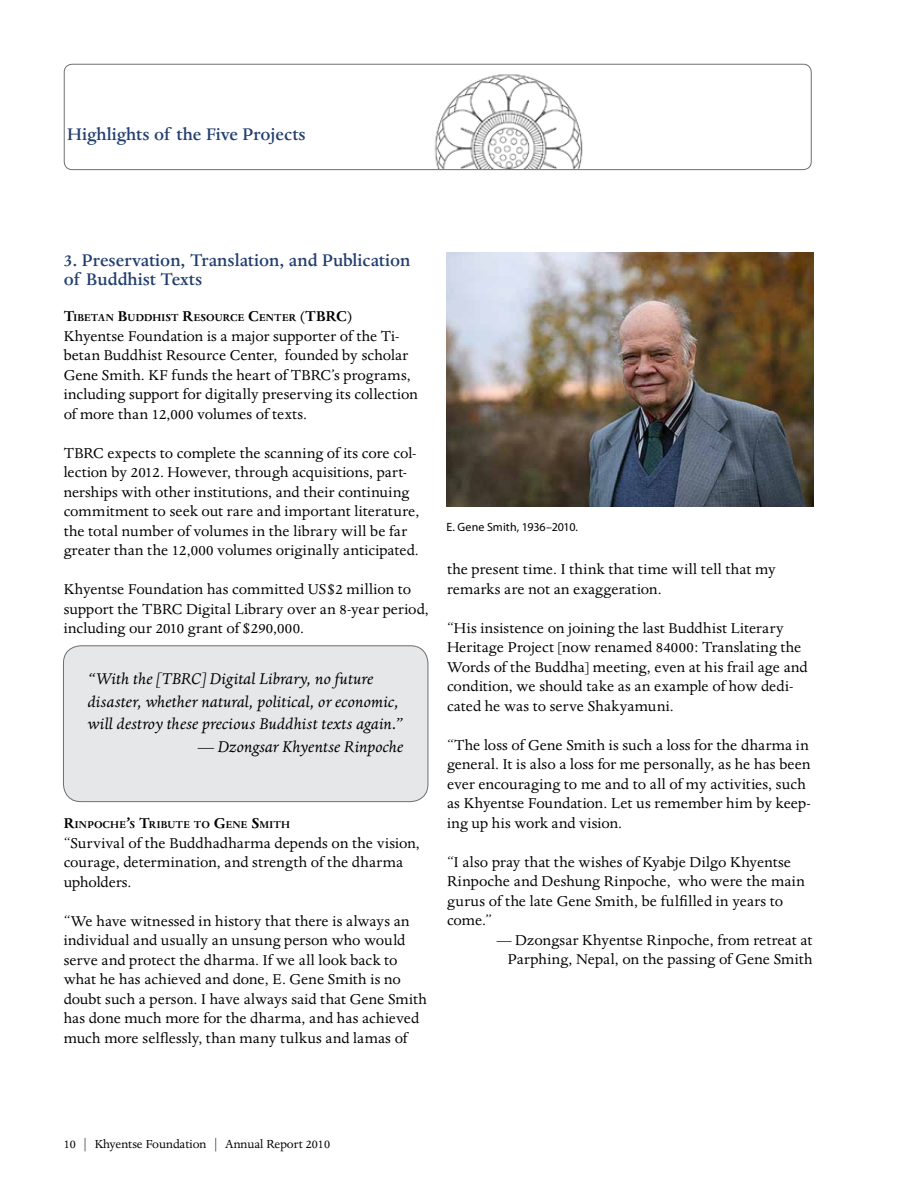
<style>
.page{position:relative;width:918px;height:1188px;background:#fff}
.page>*{position:absolute;margin:0;border:0;box-sizing:border-box;transform-origin:0 0}
.t1{font:500 19.5px/19.5px "Dante";color:#223e6f}
.t2{font:italic 18px/22.5px "Dante";letter-spacing:.005em;color:#000}
.t3{font:16.5px/19.5px "Dante";letter-spacing:.005em;color:#000}
.t4{font:13.5px "Dante";color:#000}
.t5{font:12px "Myriad Pro";color:#000}
.t6{font:700 11.55px "Dante";letter-spacing:.02em;color:#000}
.s1{font-size:16.5px}
</style>
<div class="page">
<div style="left:64px;top:64px;width:748px;height:106px;border:1px solid #6d6e71;border-radius:8px"></div>
<img style="left:401px;top:74px;width:216px;height:95px">
<img style="left:446px;top:252px;width:368px;height:255px">
<div style="left:63px;top:646px;width:365px;height:156px;background:#e6e7e8;border-radius:18px"></div>
<div style="left:63px;top:645px;width:365px;height:157px;border:1px solid #6d6e71;border-radius:18px"></div>
<p class="t1" style="left:67px;top:124px;width:240px">Highlights of the Five Projects</p>
<p class="t1" style="left:64px;top:251px;width:348px">3. Preservation, Translation, and Publication of Buddhist Texts</p>
<p class="t6" style="left:64px;top:312px;width:290px"><span class="s1">T</span>IBETAN <span class="s1">B</span>UDDHIST <span class="s1">R</span>ESOURCE <span class="s1">C</span>ENTER <span class="s1">(TBRC )</span></p>
<p class="t3" style="left:64px;top:327px;width:356px">Khyentse Foundation is a major supporter of the Ti&shy;betan Buddhist Resource Center, founded by scholar Gene Smith. KF funds the heart of TBRC’s programs, including support for digitally preserving its collection of more than 12,000 volumes of texts.</p>
<p class="t3" style="left:64px;top:444px;width:357px">TBRC expects to complete the scanning of its core col&shy;lection by 2012. However, through acquisitions, part&shy;nerships with other institutions, and their continuing commitment to seek out rare and important literature, the total number of volumes in the library will be far greater than the 12,000 volumes originally anticipated.</p>
<p class="t3" style="left:64px;top:580px;width:367px">Khyentse Foundation has committed US$2 million to support the TBRC Digital Library over an 8-year period, including our 2010 grant of $290,000.</p>
<p class="t2" style="left:88px;top:668px;width:317px">“With the [TBRC] Digital Library, no future disaster, whether natural, political, or economic, will destroy these precious Buddhist texts again.”</p>
<p class="t2" style="left:198px;top:736px;width:207px">— Dzongsar Khyentse Rinpoche</p>
<p class="t6" style="left:64px;top:819px;width:228px"><span class="s1">R</span>INPOCHE<span class="s1">’</span>S <span class="s1">T</span>RIBUTE TO <span class="s1">G</span>ENE <span class="s1">S</span>MITH</p>
<p class="t3" style="left:64px;top:834px;width:358px">“Survival of the Buddhadharma depends on the vision, courage, determination, and strength of the dharma upholders.</p>
<p class="t3" style="left:64px;top:912px;width:365px">“We have witnessed in history that there is always an individual and usually an unsung person who would serve and protect the dharma. If we all look back to what he has achieved and done, E. Gene Smith is no doubt such a person. I have always said that Gene Smith has done much more for the dharma, and has achieved much more selflessly, than many tulkus and lamas of</p>
<p class="t5" style="left:446px;top:520px;width:133px">E. Gene Smith, 1936–2010.</p>
<p class="t3" style="left:447px;top:560px;width:330px">the present time. I think that time will tell that my remarks are not an exaggeration.</p>
<p class="t3" style="left:447px;top:618px;width:362px">“His insistence on joining the last Buddhist Literary Heritage Project [now renamed 84000: Translating the Words of the Buddha] meeting, even at his frail age and condition, we should take as an example of how dedi&shy;cated he was to serve Shakyamuni.</p>
<p class="t3" style="left:447px;top:735px;width:365px">“The loss of Gene Smith is such a loss for the dharma in general. It is also a loss for me personally, as he has been ever encouraging to me and to all of my activities, such as Khyentse Foundation. Let us remember him by keep&shy;ing up his work and vision.</p>
<p class="t3" style="left:447px;top:852px;width:359px">“I also pray that the wishes of Kyabje Dilgo Khyentse Rinpoche and Deshung Rinpoche, who were the main gurus of the late Gene Smith, be fulfilled in years to come.”</p>
<p class="t3" style="left:497px;top:930px;width:317px;text-align:right">— Dzongsar Khyentse Rinpoche, from retreat at<br>Parphing, Nepal, on the passing of Gene Smith</p>
<p class="t4" style="left:64px;top:1137px;width:268px">10 | Khyentse Foundation | Annual Report 2010</p>
</div>
